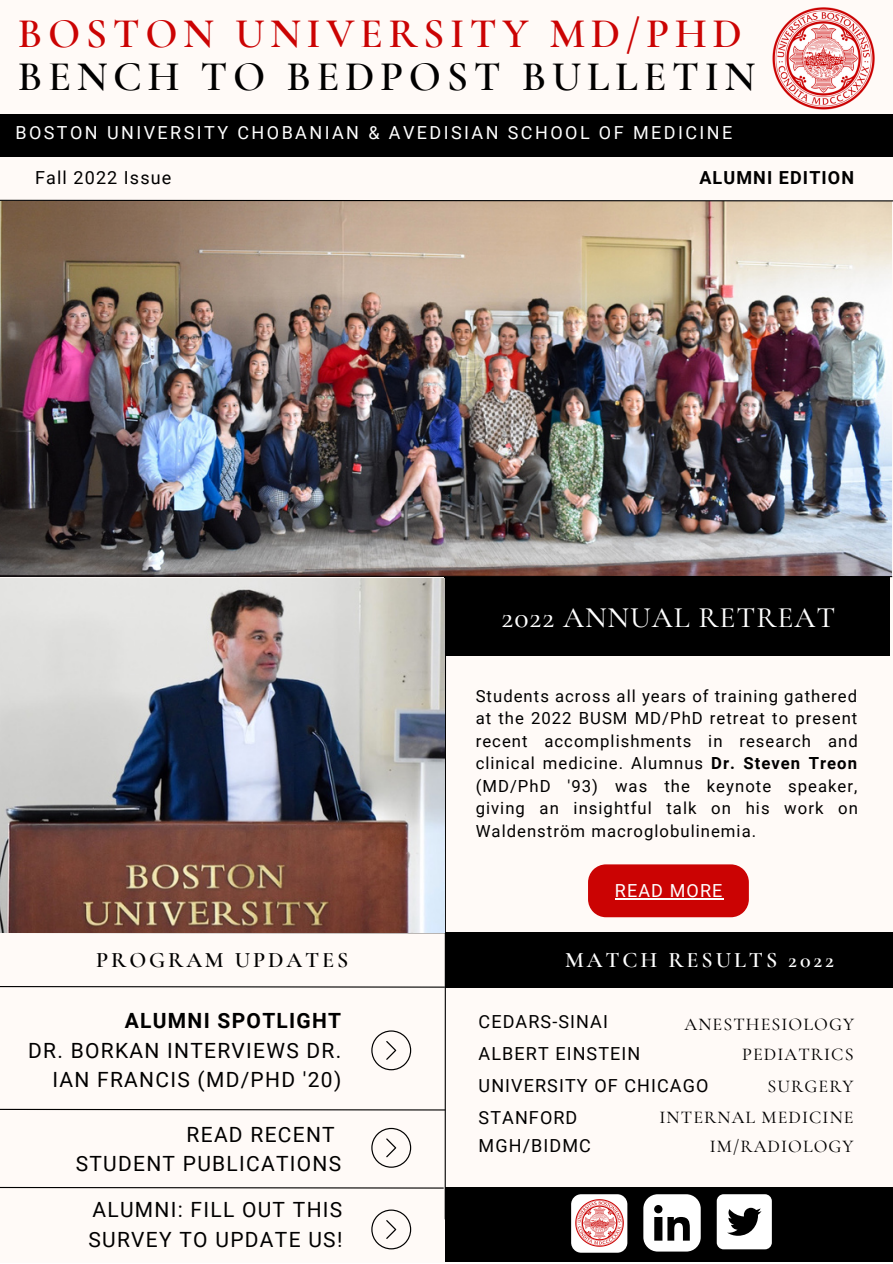
<style>
.page{position:relative;width:893px;height:1264px;background:#fff}
.page>*{position:absolute;margin:0;border:0;box-sizing:border-box;transform-origin:0 0}
.t1{font:600 42.15px "Cormorant Garamond";letter-spacing:.13em;color:#000}
.t2{font:600 42.15px "Cormorant Garamond";letter-spacing:.13em;color:#cb0303}
.t3{font:500 29.7px "Cormorant Garamond";letter-spacing:.035em;color:#fff}
.t4{font:600 22.05px "Cormorant Garamond";letter-spacing:.13em;color:#fff}
.t5{font:600 22.05px "Cormorant Garamond";letter-spacing:.13em;color:#000}
.t6{font:21px/29.2px "Roboto";letter-spacing:.06em;color:#000}
.t7{font:700 21px "Roboto";letter-spacing:.06em;color:#000}
.t8{font:18px "Roboto";letter-spacing:.06em;color:#000}
.t9{font:500 18px "Cormorant Garamond";letter-spacing:.06em;color:#000}
.t10{font:18px "Roboto";letter-spacing:.135em;color:#fff}
.t11{font:700 18px "Roboto";letter-spacing:.06em;color:#000}
.t12{font:18px "Roboto";letter-spacing:.06em;color:#fff}
.t13{font:16.65px/22.5px "Roboto";letter-spacing:.06em;color:#000;text-align:justify}
.s1{font-weight:700}
</style>
<div class="page">
<div style="left:0;top:0;width:892px;height:1262px;background:#fffaf7"></div>
<div style="left:0;top:114px;width:892px;height:42px;background:#000"></div>
<img style="left:0;top:202px;width:891px;height:373px">
<div style="left:444px;top:577px;width:446px;height:79px;background:#000"></div>
<div style="left:444px;top:932px;width:448px;height:55px;background:#000"></div>
<div style="left:444px;top:1187px;width:448px;height:74px;background:#000"></div>
<hr style="left:444px;top:576px;width:2px;height:643px;background:#000">
<svg style="left:0;top:199px;width:892px;height:3px"></svg>
<svg style="left:0;top:575px;width:892px;height:2px;background:#2f201e"></svg>
<svg style="left:0;top:931px;width:446px;height:3px"></svg>
<svg style="left:0;top:985px;width:445px;height:3px"></svg>
<svg style="left:0;top:1108px;width:446px;height:3px"></svg>
<svg style="left:371px;top:1030px;width:40px;height:40px"></svg>
<svg style="left:371px;top:1127px;width:40px;height:40px"></svg>
<img style="left:772px;top:7px;width:102px;height:103px">
<img style="left:0;top:578px;width:444px;height:354px">
<svg style="left:716px;top:1194px;width:55px;height:55px"></svg>
<svg style="left:643px;top:1194px;width:57px;height:57px"></svg>
<svg style="left:588px;top:864px;width:160px;height:53px;background:#cd0f0f"></svg>
<hr style="left:615px;top:898px;width:108px;height:1px;background:#fff">
<svg style="left:0;top:1186px;width:445px;height:3px"></svg>
<div style="left:571px;top:1194px;width:56px;height:58px;background:#fff;border-radius:10px"></div>
<img style="left:575px;top:1199px;width:48px;height:47px">
<svg style="left:371px;top:1209px;width:40px;height:40px"></svg>
<h1 class="t2" style="left:18px;top:8px;width:725px">BOSTON UNIVERSITY MD/PHD</h1>
<h1 class="t1" style="left:18px;top:51px;width:739px">BENCH TO BEDPOST BULLETIN</h1>
<p class="t10" style="left:15px;top:122px;width:718px">BOSTON UNIVERSITY CHOBANIAN &amp; AVEDISIAN SCHOOL OF MEDICINE</p>
<p class="t8" style="left:35px;top:167px;width:137px">Fall 2022 Issue</p>
<p class="t11" style="left:699px;top:167px;width:156px">ALUMNI EDITION</p>
<h2 class="t3" style="left:501px;top:599px;width:335px">2022 ANNUAL RETREAT</h2>
<p class="t13" style="left:475px;top:685px;width:384px">Students across all years of training gathered at the 2022 BUSM MD/PhD retreat to present recent accomplishments in research and clinical medicine. Alumnus <span class="s1">Dr. Steven Treon </span>(MD/PhD '93) was the keynote speaker, giving an insightful talk on his work on Waldenström macroglobulinemia.</p>
<p class="t12" style="left:615px;top:880px;width:109px">READ MORE</p>
<h3 class="t5" style="left:96px;top:946px;width:254px">PROGRAM UPDATES</h3>
<h3 class="t4" style="left:565px;top:946px;width:270px">MATCH RESULTS 2022</h3>
<p class="t7" style="left:125px;top:1008px;width:218px">ALUMNI SPOTLIGHT</p>
<p class="t6" style="left:28px;top:1035px;width:314px;text-align:right">DR. BORKAN INTERVIEWS DR.<br>IAN FRANCIS (MD/PHD '20)</p>
<p class="t6" style="left:76px;top:1120px;width:267px;text-indent:111px">READ RECENT<br>STUDENT PUBLICATIONS</p>
<p class="t6" style="left:88px;top:1195px;width:255px">ALUMNI: FILL OUT THIS<br>SURVEY TO UPDATE US!</p>
<p class="t8" style="left:478px;top:1010px;width:131px">CEDARS-SINAI</p>
<p class="t9" style="left:684px;top:1012px;width:171px">ANESTHESIOLOGY</p>
<p class="t8" style="left:478px;top:1043px;width:163px">ALBERT EINSTEIN</p>
<p class="t9" style="left:742px;top:1043px;width:113px">PEDIATRICS</p>
<p class="t8" style="left:478px;top:1074px;width:231px">UNIVERSITY OF CHICAGO</p>
<p class="t9" style="left:767px;top:1075px;width:88px">SURGERY</p>
<p class="t8" style="left:478px;top:1107px;width:100px">STANFORD</p>
<p class="t9" style="left:659px;top:1106px;width:196px">INTERNAL MEDICINE</p>
<p class="t8" style="left:478px;top:1135px;width:114px">MGH/BIDMC</p>
<p class="t9" style="left:709px;top:1135px;width:145px">IM/RADIOLOGY</p>
</div>
